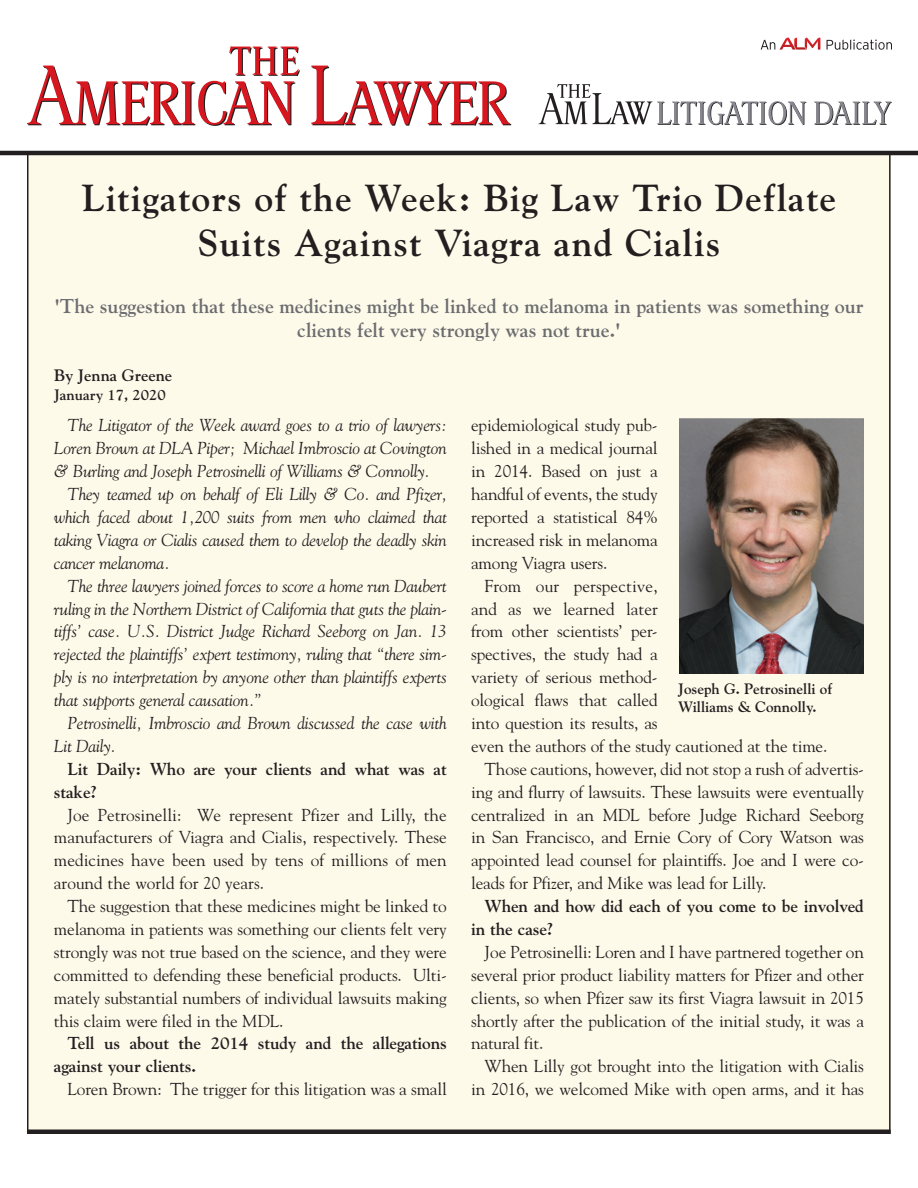
<style>
.page{position:relative;width:918px;height:1188px;background:#fff}
.page>*{position:absolute;margin:0;border:0;box-sizing:border-box;transform-origin:0 0}
.t1{font:700 37.5px/45px "Goudy Std";letter-spacing:.03em;color:#231f20;text-align:center}
.t2{font:700 19.95px/24px "Goudy Std";color:#6c6d70;text-align:center}
.t3{font:17.25px/23px "Goudy Std";letter-spacing:-.01em;color:#231f20;text-align:justify}
.t4{font:italic 17.25px "Goudy Std";letter-spacing:-.01em;color:#231f20}
.t5{font:700 17.25px/23px "Goudy Std";letter-spacing:-.01em;color:#231f20}
.t6{font:700 16.5px "Goudy Std";color:#231f20}
.t7{font:700 15px/18px "Goudy Std";color:#231f20}
</style>
<div class="page">
<div style="left:27px;top:156px;width:864px;height:978px;background:#fefaea"></div>
<hr style="left:0;top:151px;width:918px;height:4px;background:#231f20">
<hr style="left:27px;top:1130px;width:864px;height:4px;background:#231f20">
<hr style="left:27px;top:154px;width:1px;height:980px;background:#231f20">
<hr style="left:889px;top:154px;width:2px;height:980px;background:#231f20">
<svg style="left:311px;top:66px;width:200px;height:60px"></svg>
<svg style="left:27px;top:46px;width:273px;height:80px"></svg>
<svg style="left:827px;top:39px;width:65px;height:11px"></svg>
<svg style="left:761px;top:38px;width:59px;height:12px"></svg>
<svg style="left:814px;top:102px;width:78px;height:23px"></svg>
<svg style="left:539px;top:84px;width:267px;height:41px"></svg>
<img style="left:679px;top:419px;width:185px;height:255px">
<h1 class="t1" style="left:82px;top:176px;width:756px">Litigators of the Week: Big Law Trio Deflate<br>Suits Against Viagra and Cialis</h1>
<p class="t2" style="left:54px;top:294px;width:811px">'The suggestion that these medicines might be linked to melanoma in patients was something our clients felt very strongly was not true.'</p>
<p class="t6" style="left:54px;top:366px;width:120px">By Jenna Greene</p>
<p class="t7" style="left:54px;top:386px;width:113px">January 17, 2020</p>
<p class="t4" style="left:68px;top:415px;width:381px">The Litigator of the Week award goes to a trio of lawyers:</p>
<p class="t4" style="left:54px;top:438px;width:394px">Loren Brown at DLA Piper; Michael Imbroscio at Covington</p>
<p class="t4" style="left:54px;top:461px;width:377px">&amp; Burling and Joseph Petrosinelli of Williams &amp; Connolly.</p>
<p class="t4" style="left:68px;top:484px;width:381px">They teamed up on behalf of Eli Lilly &amp; Co. and Pfizer,</p>
<p class="t4" style="left:54px;top:507px;width:394px">which faced about 1,200 suits from men who claimed that</p>
<p class="t4" style="left:54px;top:529px;width:394px">taking Viagra or Cialis caused them to develop the deadly skin</p>
<p class="t4" style="left:54px;top:552px;width:117px">cancer melanoma.</p>
<p class="t4" style="left:68px;top:575px;width:381px">The three lawyers joined forces to score a home run Daubert</p>
<p class="t4" style="left:54px;top:598px;width:394px">ruling in the Northern District of California that guts the plain-</p>
<p class="t4" style="left:54px;top:621px;width:394px">tiffs’ case. U.S. District Judge Richard Seeborg on Jan. 13</p>
<p class="t4" style="left:54px;top:644px;width:394px">rejected the plaintiffs’ expert testimony, ruling that “there sim-</p>
<p class="t4" style="left:54px;top:667px;width:394px">ply is no interpretation by anyone other than plaintiffs experts</p>
<p class="t4" style="left:54px;top:690px;width:209px">that supports general causation.”</p>
<p class="t4" style="left:68px;top:713px;width:381px">Petrosinelli, Imbroscio and Brown discussed the case with</p>
<p class="t4" style="left:54px;top:735px;width:63px">Lit Daily.</p>
<p class="t5" style="left:54px;top:757px;width:394px;text-indent:14px">Lit Daily: Who are your clients and what was at stake?</p>
<p class="t3" style="left:54px;top:803px;width:394px;text-indent:14px">Joe Petrosinelli: We represent Pfizer and Lilly, the manufacturers of Viagra and Cialis, respectively. These medicines have been used by tens of millions of men around the world for 20 years.</p>
<p class="t3" style="left:54px;top:894px;width:394px;text-indent:14px">The suggestion that these medicines might be linked to melanoma in patients was something our clients felt very strongly was not true based on the science, and they were committed to defending these beneficial products. Ulti&shy;mately substantial numbers of individual lawsuits making this claim were filed in the MDL.</p>
<p class="t5" style="left:54px;top:1032px;width:394px;text-indent:14px">Tell us about the 2014 study and the allegations against your clients.</p>
<p class="t3" style="left:68px;top:1078px;width:381px">Loren Brown: The trigger for this litigation was a small</p>
<p class="t3" style="left:471px;top:414px;width:188px">epidemiological study pub&shy;lished in a medical journal in 2014. Based on just a handful of events, the study reported a statistical 84% increased risk in melanoma among Viagra users.</p>
<p class="t3" style="left:485px;top:574px;width:175px">From our perspective,</p>
<p class="t3" style="left:471px;top:597px;width:188px">and as we learned later</p>
<p class="t3" style="left:471px;top:620px;width:188px">from other scientists’ per-</p>
<p class="t3" style="left:471px;top:643px;width:188px">spectives, the study had a</p>
<p class="t3" style="left:471px;top:666px;width:188px">variety of serious method-</p>
<p class="t3" style="left:471px;top:688px;width:188px">ological flaws that called</p>
<p class="t3" style="left:471px;top:711px;width:188px">into question its results, as</p>
<p class="t3" style="left:471px;top:734px;width:358px">even the authors of the study cautioned at the time.</p>
<p class="t3" style="left:485px;top:757px;width:381px">Those cautions, however, did not stop a rush of advertis-</p>
<p class="t3" style="left:471px;top:780px;width:394px">ing and flurry of lawsuits. These lawsuits were eventually</p>
<p class="t3" style="left:471px;top:803px;width:394px">centralized in an MDL before Judge Richard Seeborg</p>
<p class="t3" style="left:471px;top:826px;width:394px">in San Francisco, and Ernie Cory of Cory Watson was</p>
<p class="t3" style="left:471px;top:849px;width:394px">appointed lead counsel for plaintiffs. Joe and I were co-</p>
<p class="t3" style="left:471px;top:872px;width:297px">leads for Pfizer, and Mike was lead for Lilly.</p>
<p class="t5" style="left:471px;top:895px;width:394px;text-indent:14px">When and how did each of you come to be involved in the case?</p>
<p class="t3" style="left:471px;top:940px;width:394px;text-indent:14px">Joe Petrosinelli: Loren and I have partnered together on several prior product liability matters for Pfizer and other clients, so when Pfizer saw its first Viagra lawsuit in 2015 shortly after the publication of the initial study, it was a natural fit.</p>
<p class="t3" style="left:471px;top:1055px;width:394px;text-align:right">When Lilly got brought into the litigation with Cialis in 2016, we welcomed Mike with open arms, and it has</p>
<p class="t7" style="left:678px;top:680px;width:156px">Joseph G. Petrosinelli of<br>Williams &amp; Connolly.</p>
</div>
